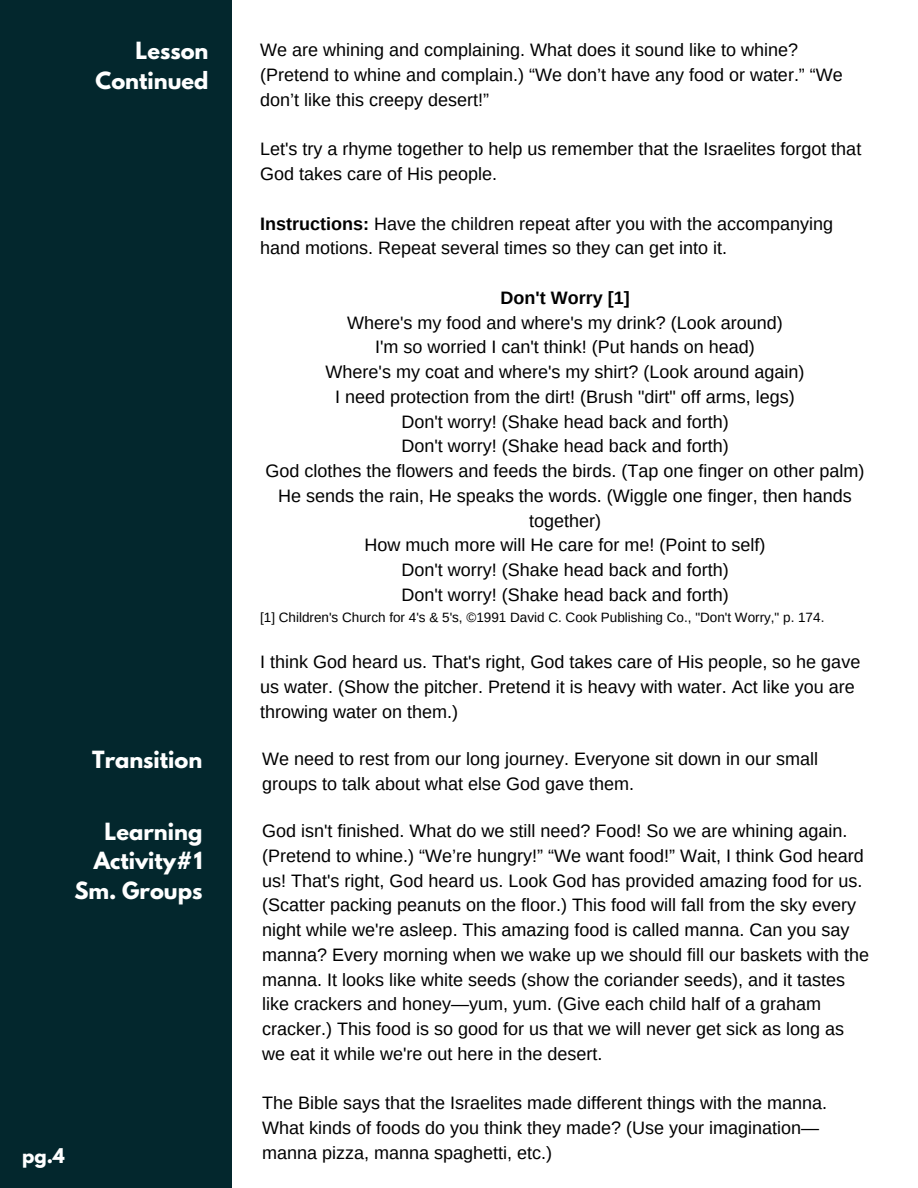
<style>
.page{position:relative;width:918px;height:1188px;background:#fff}
.page>*{position:absolute;margin:0;border:0;box-sizing:border-box;transform-origin:0 0}
.t1{font:700 21px/29.2px "League Spartan";color:#fff;text-align:right}
.t2{font:18px/24.8px "Arimo";color:#000}
.t3{font:700 18px "Arimo";color:#000}
.t4{font:700 18px "League Spartan";color:#fff}
.t5{font:13.5px "Arimo";color:#000}
.s1{font-weight:700}
</style>
<div class="page">
<div style="left:0;top:0;width:232px;height:1188px;background:#03272d"></div>
<p class="t1" style="left:96px;top:39px;width:114px">Lesson<br>Continued</p>
<h3 class="t1" style="left:92px;top:748px;width:112px">Transition</h3>
<h3 class="t1" style="left:74px;top:820px;width:129px">Learning<br>Activity#1<br>Sm. Groups</h3>
<h3 class="t4" style="left:22px;top:1146px;width:44px">pg.4</h3>
<h2 class="t2" style="left:260px;top:38px;width:584px">We are whining and complaining. What does it sound like to whine? (Pretend to whine and complain.) “We don’t have any food or water.” “We don’t like this creepy desert!”</h2>
<h1 class="t2" style="left:260px;top:137px;width:603px">Let's try a rhyme together to help us remember that the Israelites forgot that<br>God takes care of His people.</h1>
<h3 class="t2" style="left:260px;top:211px;width:574px"><span class="s1">Instructions:</span> Have the children repeat after you with the accompanying hand motions. Repeat several times so they can get into it.</h3>
<h3 class="t3" style="left:501px;top:287px;width:131px">Don't Worry [1]</h3>
<h3 class="t2" style="left:347px;top:310px;width:437px">Where's my food and where's my drink? (Look around)</h3>
<p class="t2" style="left:375px;top:335px;width:381px">I'm so worried I can't think! (Put hands on head)</p>
<p class="t2" style="left:326px;top:359px;width:480px">Where's my coat and where's my shirt? (Look around again)</p>
<p class="t2" style="left:335px;top:384px;width:461px">I need protection from the dirt! (Brush "dirt" off arms, legs)</p>
<p class="t2" style="left:401px;top:409px;width:329px">Don't worry! (Shake head back and forth)</p>
<p class="t2" style="left:401px;top:434px;width:329px">Don't worry! (Shake head back and forth)</p>
<p class="t2" style="left:266px;top:458px;width:600px">God clothes the flowers and feeds the birds. (Tap one finger on other palm)</p>
<p class="t2" style="left:278px;top:483px;width:575px;text-align:center">He sends the rain, He speaks the words. (Wiggle one finger, then hands together)</p>
<p class="t2" style="left:365px;top:533px;width:402px">How much more will He care for me! (Point to self)</p>
<p class="t2" style="left:401px;top:557px;width:329px">Don't worry! (Shake head back and forth)</p>
<p class="t2" style="left:401px;top:582px;width:329px">Don't worry! (Shake head back and forth)</p>
<p class="t5" style="left:260px;top:610px;width:566px">[1] Children's Church for 4's &amp; 5's, ©1991 David C. Cook Publishing Co., "Don't Worry," p. 174.</p>
<p class="t2" style="left:260px;top:650px;width:602px">I think God heard us. That's right, God takes care of His people, so he gave us water. (Show the pitcher. Pretend it is heavy with water. Act like you are throwing water on them.)</p>
<h1 class="t2" style="left:262px;top:746px;width:557px">We need to rest from our long journey. Everyone sit down in our small groups to talk about what else God gave them.</h1>
<h1 class="t2" style="left:262px;top:818px;width:608px">God isn't finished. What do we still need? Food! So we are whining again. (Pretend to whine.) “We’re hungry!” “We want food!” Wait, I think God heard us! That's right, God heard us. Look God has provided amazing food for us. (Scatter packing peanuts on the floor.) This food will fall from the sky every night while we're asleep. This amazing food is called manna. Can you say manna? Every morning when we wake up we should fill our baskets with the manna. It looks like white seeds (show the coriander seeds), and it tastes like crackers and honey—yum, yum. (Give each child half of a graham cracker.) This food is so good for us that we will never get sick as long as we eat it while we're out here in the desert.</h1>
<h3 class="t2" style="left:262px;top:1091px;width:566px">The Bible says that the Israelites made different things with the manna.<br>What kinds of foods do you think they made? (Use your imagination— manna pizza, manna spaghetti, etc.)</h3>
</div>
